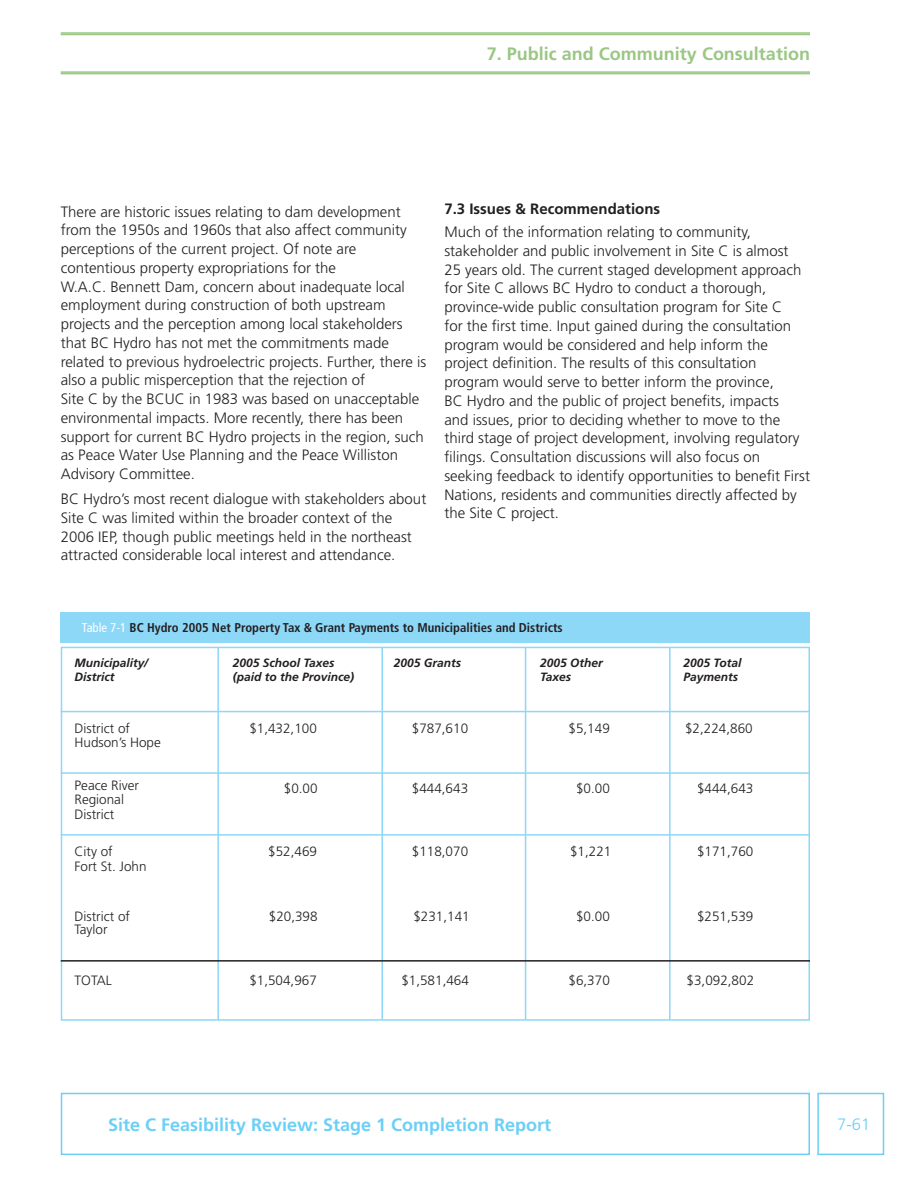
<style>
.page{position:relative;width:918px;height:1188px;background:#fff}
.page>*{position:absolute;margin:0;border:0;box-sizing:border-box;transform-origin:0 0}
.t1{font:700 18px "Frutiger";color:#6bcff6}
.t2{font:700 18px "Frutiger";color:#9ac784}
.t3{font:300 16.5px "Frutiger";color:#6bcff6}
.t4{font:300 15px/18.8px "Frutiger";color:#231f20}
.t5{font:700 15px "Frutiger";color:#231f20}
.t6{font:300 13.5px/13.5px "Frutiger";color:#231f20}
.t7{font:700 condensed 12.75px "Frutiger";color:#231f20}
.t8{font:italic 700 12px/14.2px "Frutiger";color:#231f20}
.s1{font-weight:400;color:#fff}
</style>
<div class="page">
<div style="left:61px;top:1093px;width:749px;height:62px;border:2px solid #6bcff6"></div>
<div style="left:817px;top:1093px;width:67px;height:62px;border:2px solid #6bcff6"></div>
<hr style="left:61px;top:34px;width:749px;height:1px;background:#9ac784">
<hr style="left:61px;top:73px;width:749px;height:1px;background:#9ac784">
<svg style="left:484px;top:74px;width:326px;height:1px"></svg>
<hr style="left:61px;top:32px;width:749px;height:2px;background:#9ac784">
<div style="left:61px;top:612px;width:749px;height:31px;background:#8dd7f7"></div>
<div style="left:61px;top:647px;width:749px;height:374px;border:2px solid #8dd7f7"></div>
<hr style="left:61px;top:711px;width:749px;height:1px;background:#8dd7f7">
<hr style="left:217px;top:647px;width:2px;height:372px;background:#8dd7f7">
<hr style="left:525px;top:647px;width:1px;height:372px;background:#8dd7f7">
<hr style="left:381px;top:647px;width:2px;height:372px;background:#8dd7f7">
<hr style="left:669px;top:647px;width:2px;height:372px;background:#8dd7f7">
<hr style="left:61px;top:772px;width:749px;height:2px;background:#8dd7f7">
<hr style="left:61px;top:834px;width:749px;height:2px;background:#8dd7f7">
<hr style="left:61px;top:960px;width:749px;height:2px;background:#231f20">
<hr style="left:61px;top:71px;width:749px;height:2px;background:#9ac784">
<p class="t2" style="left:487px;top:43px;width:325px">7. Public and Community Consultation</p>
<p class="t4" style="left:61px;top:202px;width:367px">There are historic issues relating to dam development from the 1950s and 1960s that also affect community perceptions of the current project. Of note are contentious property expropriations for the<br>W.A.C. Bennett Dam, concern about inadequate local employment during construction of both upstream projects and the perception among local stakeholders that BC Hydro has not met the commitments made related to previous hydroelectric projects. Further, there is also a public misperception that the rejection of<br>Site C by the BCUC in 1983 was based on unacceptable environmental impacts. More recently, there has been support for current BC Hydro projects in the region, such as Peace Water Use Planning and the Peace Williston Advisory Committee.</p>
<p class="t4" style="left:61px;top:490px;width:367px">BC Hydro’s most recent dialogue with stakeholders about Site C was limited within the broader context of the 2006 IEP, though public meetings held in the northeast attracted considerable local interest and attendance.</p>
<p class="t5" style="left:444px;top:200px;width:217px">7.3 Issues &amp; Recommendations</p>
<p class="t4" style="left:444px;top:223px;width:367px">Much of the information relating to community, stakeholder and public involvement in Site C is almost<br>25 years old. The current staged development approach for Site C allows BC Hydro to conduct a thorough, province-wide public consultation program for Site C<br>for the first time. Input gained during the consultation program would be considered and help inform the project definition. The results of this consultation program would serve to better inform the province,<br>BC Hydro and the public of project benefits, impacts<br>and issues, prior to deciding whether to move to the third stage of project development, involving regulatory filings. Consultation discussions will also focus on seeking feedback to identify opportunities to benefit First Nations, residents and communities directly affected by the Site C project.</p>
<p class="t7" style="left:82px;top:621px;width:482px"><span class="s1">Table 7-1</span> BC Hydro 2005 Net Property Tax &amp; Grant Payments to Municipalities and Districts</p>
<p class="t8" style="left:75px;top:655px;width:75px">Municipality/<br>District</p>
<p class="t8" style="left:233px;top:655px;width:123px">2005 School Taxes (paid to the Province)</p>
<p class="t8" style="left:394px;top:655px;width:69px">2005 Grants</p>
<p class="t8" style="left:540px;top:655px;width:64px">2005 Other<br>Taxes</p>
<p class="t8" style="left:684px;top:655px;width:59px">2005 Total<br>Payments</p>
<p class="t6" style="left:249px;top:722px;width:69px">$1,432,100</p>
<p class="t6" style="left:412px;top:722px;width:58px">$787,610</p>
<p class="t6" style="left:569px;top:722px;width:43px">$5,149</p>
<p class="t6" style="left:685px;top:722px;width:69px">$2,224,860</p>
<p class="t6" style="left:75px;top:722px;width:88px">District of<br>Hudson’s Hope</p>
<p class="t6" style="left:75px;top:779px;width:66px">Peace River<br>Regional</p>
<p class="t6" style="left:75px;top:807px;width:41px">District</p>
<p class="t6" style="left:75px;top:844px;width:74px;line-height:15px">City of<br>Fort St. John</p>
<p class="t6" style="left:75px;top:909px;width:57px">District of<br>Taylor</p>
<p class="t6" style="left:75px;top:974px;width:39px">TOTAL</p>
<p class="t6" style="left:249px;top:974px;width:69px">$1,504,967</p>
<p class="t6" style="left:401px;top:974px;width:69px">$1,581,464</p>
<p class="t6" style="left:569px;top:974px;width:43px">$6,370</p>
<p class="t6" style="left:687px;top:974px;width:69px">$3,092,802</p>
<p class="t6" style="left:284px;top:782px;width:35px">$0.00</p>
<p class="t6" style="left:412px;top:782px;width:58px">$444,643</p>
<p class="t6" style="left:576px;top:782px;width:35px">$0.00</p>
<p class="t6" style="left:697px;top:782px;width:58px">$444,643</p>
<p class="t6" style="left:268px;top:844px;width:50px">$52,469</p>
<p class="t6" style="left:412px;top:844px;width:58px">$118,070</p>
<p class="t6" style="left:570px;top:844px;width:43px">$1,221</p>
<p class="t6" style="left:697px;top:844px;width:58px">$171,760</p>
<p class="t6" style="left:269px;top:909px;width:50px">$20,398</p>
<p class="t6" style="left:413px;top:909px;width:58px">$231,141</p>
<p class="t6" style="left:576px;top:909px;width:35px">$0.00</p>
<p class="t6" style="left:697px;top:909px;width:58px">$251,539</p>
<p class="t1" style="left:108px;top:1114px;width:445px">Site C Feasibility Review: Stage 1 Completion Report</p>
<p class="t3" style="left:837px;top:1115px;width:35px">7-61</p>
</div>
